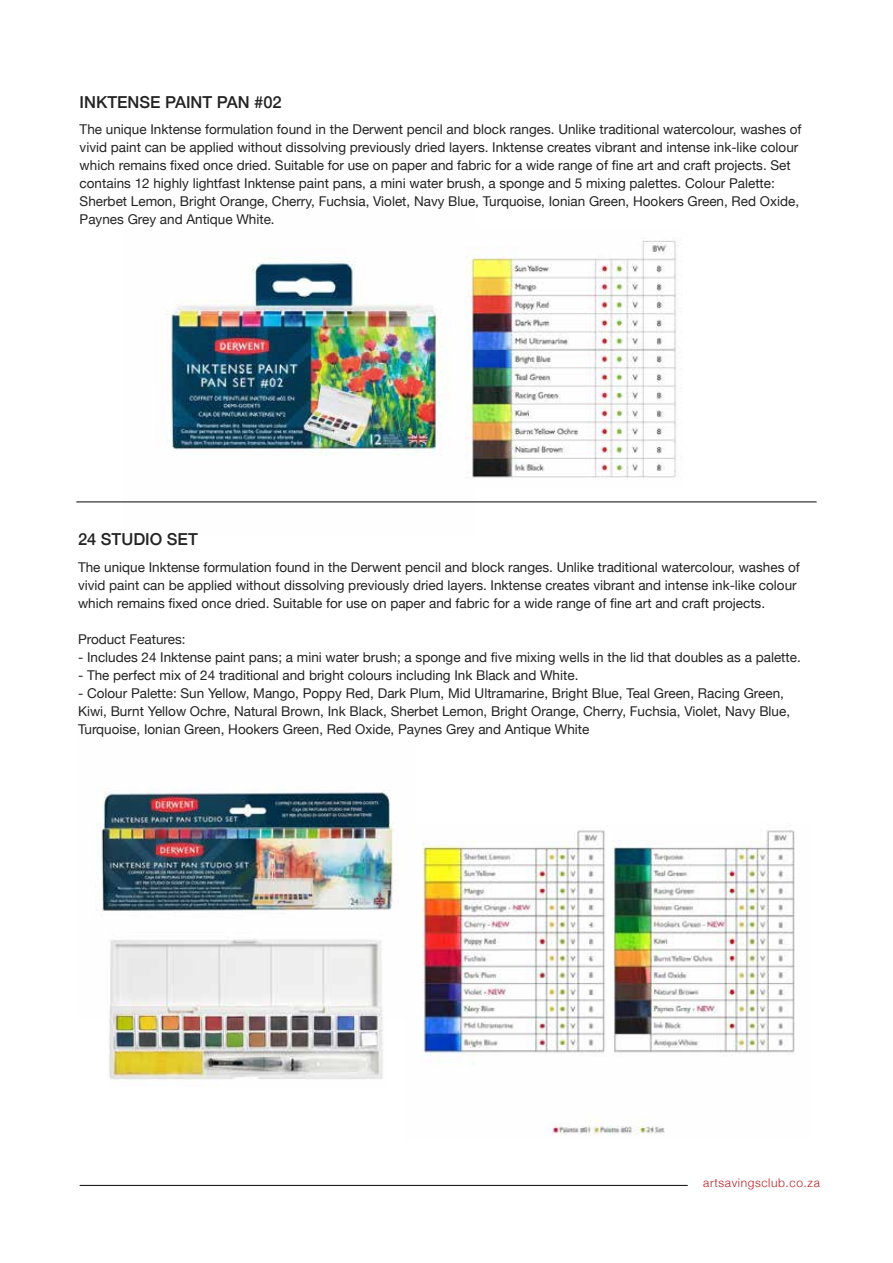
<style>
.page{position:relative;width:893px;height:1263px;background:#fff}
.page>*{position:absolute;margin:0;border:0;box-sizing:border-box;transform-origin:0 0}
.t1{font:500 16.5px "Helvetica Neue";color:#232323}
.t2{font:13.5px/18px "Helvetica Neue";color:#232323}
.t3{font:300 12px "Helvetica Neue";letter-spacing:.05em;color:#b82126}
</style>
<div class="page">
<img style="left:95px;top:788px;width:299px;height:124px">
<img style="left:123px;top:246px;width:356px;height:257px">
<hr style="left:76px;top:501px;width:741px;height:1px;background:#212120">
<hr style="left:80px;top:1185px;width:608px;height:1px;background:#212120">
<img style="left:466px;top:238px;width:211px;height:248px">
<img style="left:109px;top:939px;width:274px;height:148px">
<img style="left:422px;top:830px;width:373px;height:305px">
<p class="t1" style="left:80px;top:88px;width:204px">INKTENSE PAINT PAN #02</p>
<p class="t2" style="left:80px;top:121px;width:723px">The unique Inktense formulation found in the Derwent pencil and block ranges. Unlike traditional watercolour, washes of vivid paint can be applied without dissolving previously dried layers. Inktense creates vibrant and intense ink-like colour which remains fixed once dried. Suitable for use on paper and fabric for a wide range of fine art and craft projects. Set contains 12 highly lightfast Inktense paint pans, a mini water brush, a sponge and 5 mixing palettes. Colour Palette:<br>Sherbet Lemon, Bright Orange, Cherry, Fuchsia, Violet, Navy Blue, Turquoise, Ionian Green, Hookers Green, Red Oxide, Paynes Grey and Antique White.</p>
<p class="t1" style="left:78px;top:526px;width:121px">24 STUDIO SET</p>
<p class="t2" style="left:78px;top:558px;width:723px">The unique Inktense formulation found in the Derwent pencil and block ranges. Unlike traditional watercolour, washes of vivid paint can be applied without dissolving previously dried layers. Inktense creates vibrant and intense ink-like colour which remains fixed once dried. Suitable for use on paper and fabric for a wide range of fine art and craft projects.</p>
<p class="t2" style="left:78px;top:630px;width:109px">Product Features:</p>
<p class="t2" style="left:78px;top:648px;width:724px">- Includes 24 Inktense paint pans; a mini water brush; a sponge and five mixing wells in the lid that doubles as a palette.</p>
<p class="t2" style="left:78px;top:666px;width:502px">- The perfect mix of 24 traditional and bright colours including Ink Black and White.</p>
<p class="t2" style="left:78px;top:684px;width:714px">- Colour Palette: Sun Yellow, Mango, Poppy Red, Dark Plum, Mid Ultramarine, Bright Blue, Teal Green, Racing Green,<br>Kiwi, Burnt Yellow Ochre, Natural Brown, Ink Black, Sherbet Lemon, Bright Orange, Cherry, Fuchsia, Violet, Navy Blue,<br>Turquoise, Ionian Green, Hookers Green, Red Oxide, Paynes Grey and Antique White</p>
<p class="t3" style="left:703px;top:1173px;width:118px">artsavingsclub.co.za</p>
</div>
